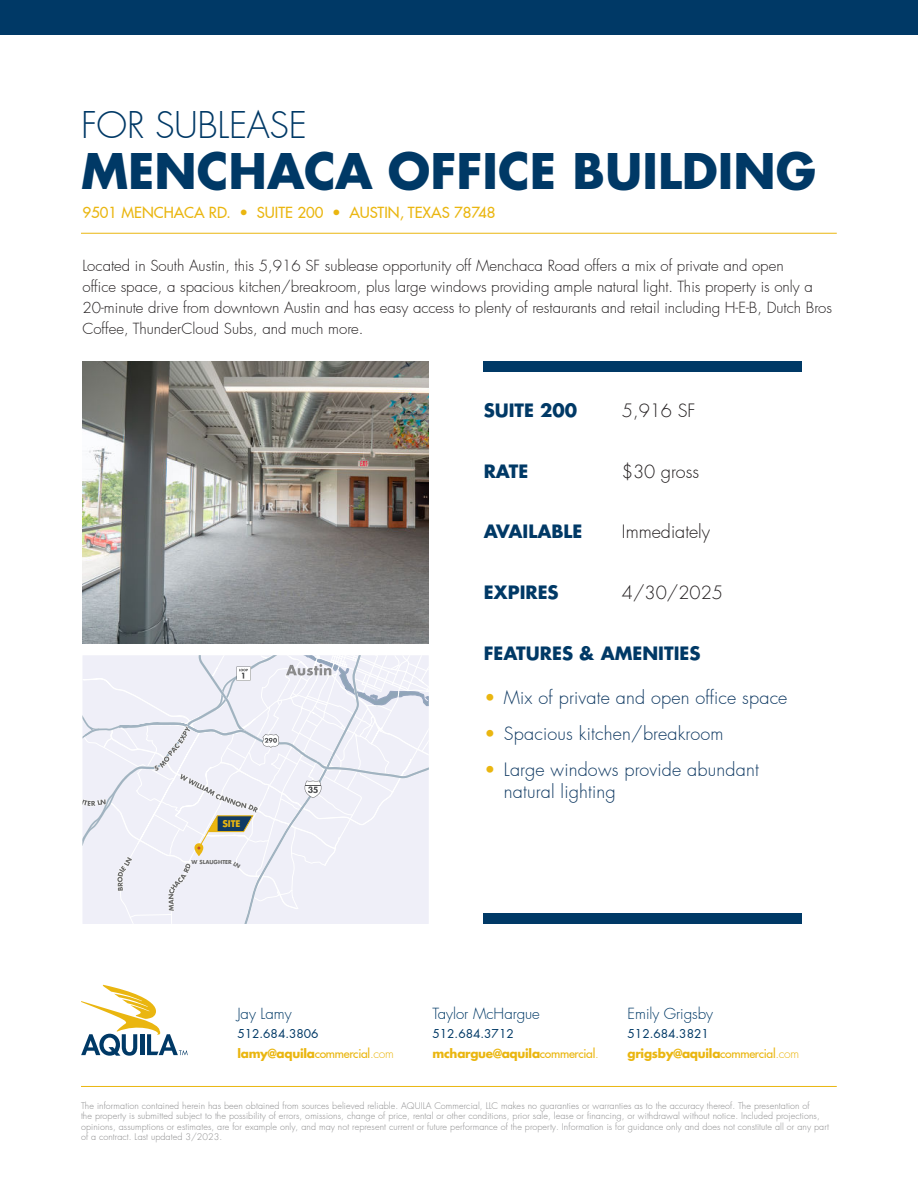
<style>
.page{position:relative;width:918px;height:1188px;background:#fff}
.page>*{position:absolute;margin:0;border:0;box-sizing:border-box;transform-origin:0 0}
.t1{font:700 48px "Futura LT Pro";color:#003966}
.t2{font:300 36px "Futura LT Pro";letter-spacing:-.01em;color:#003966}
.t3{font:300 18px/22.5px "Futura LT Pro";letter-spacing:.01em;color:#103a63}
.t4{font:700 18px "Futura LT Pro";color:#003966}
.t5{font:300 18px "Futura LT Pro";color:#231f20}
.t6{font:300 15px/21px "Futura LT Pro";color:#231f20}
.t7{font:500 15px "Futura LT Pro";color:#eab610}
.t8{font:300 15px "Futura LT Pro";color:#003966}
.t9{font:700 12px/19.5px "Futura LT Pro";letter-spacing:-.02em;color:#eab610}
.t10{font:12px/19.5px "Futura LT Pro";color:#003966}
.t11{font:300 9px/10.5px "Futura LT Pro";letter-spacing:.01em;color:#8b8b8c}
.t12{font:700 9px "Futura LT Pro";color:#eab610}
.t13{font:700 5.4px "Futura LT Pro";color:#6b6b6b}
.s1{font-weight:700;color:#eab610}
.s2{font-weight:500;color:#eab610}
.s3{font-weight:300;color:#eab610}
.s4{font-weight:400;color:#003966}
.s5{font-weight:500}
.s6{font-weight:300}
</style>
<div class="page">
<hr style="left:81px;top:233px;width:756px;height:1px;background:#eab610">
<svg style="left:81px;top:985px;width:107px;height:71px"></svg>
<hr style="left:81px;top:1086px;width:756px;height:1px;background:#eab610">
<div style="left:0;top:0;width:918px;height:35px;background:#003966"></div>
<div style="left:484px;top:361px;width:318px;height:11px;background:#003966"></div>
<img style="left:82px;top:361px;width:347px;height:282px">
<div style="left:484px;top:913px;width:318px;height:11px;background:#003966"></div>
<svg style="left:82px;top:655px;width:347px;height:269px"></svg>
<h2 class="t2" style="left:81px;top:106px;width:228px">FOR SUBLEASE</h2>
<h1 class="t1" style="left:81px;top:149px;width:737px">MENCHACA OFFICE BUILDING</h1>
<h3 class="t7" style="left:82px;top:205px;width:415px">9501 MENCHACA RD. • SUITE 200 • AUSTIN, TEXAS 78748</h3>
<p class="t6" style="left:82px;top:256px;width:751px">Located in South Austin, this 5,916 SF sublease opportunity off Menchaca Road offers a mix of private and open<br>office space, a spacious kitchen/breakroom, plus large windows providing ample natural light. This property is only a 20-minute drive from downtown Austin and has easy access to plenty of restaurants and retail including H-E-B, Dutch Bros Coffee, ThunderCloud Subs, and much more.</p>
<h3 class="t4" style="left:484px;top:402px;width:95px">SUITE 200</h3>
<h3 class="t5" style="left:622px;top:401px;width:75px">5,916 SF</h3>
<h3 class="t4" style="left:484px;top:463px;width:46px">RATE</h3>
<h3 class="t5" style="left:622px;top:462px;width:79px">$30 gross</h3>
<h3 class="t4" style="left:484px;top:523px;width:100px">AVAILABLE</h3>
<h3 class="t5" style="left:622px;top:523px;width:90px">Immediately</h3>
<h3 class="t4" style="left:484px;top:584px;width:77px">EXPIRES</h3>
<h3 class="t5" style="left:622px;top:583px;width:103px">4/30/2025</h3>
<p class="t12" style="left:222px;top:820px;width:20px">SITE</p>
<p class="t13" style="left:192px;top:859px;width:42px">W SLAUGHTER</p>
<h3 class="t4" style="left:484px;top:645px;width:218px">FEATURES &amp; AMENITIES</h3>
<h3 class="t3" style="left:484px;top:686px;width:305px"><span class="s1">•</span> Mix of private and open office space</h3>
<h3 class="t3" style="left:484px;top:723px;width:241px"><span class="s1">•</span> Spacious kitchen/breakroom</h3>
<h3 class="t3" style="left:504px;top:759px;width:256px;text-indent:-20px"><span class="s1">•</span> Large windows provide abundant natural lighting</h3>
<h3 class="t8" style="left:237px;top:1006px;width:56px">Jay Lamy</h3>
<h3 class="t10" style="left:237px;top:1025px;width:158px">512.684.3806 <span class="s1">lamy@aquila</span><span class="s2">commercial</span><span class="s3">.com</span></h3>
<h3 class="t8" style="left:432px;top:1006px;width:109px">Taylor McHargue</h3>
<h3 class="t9" style="left:432px;top:1025px;width:168px"><span class="s4">512.684.3712 </span>mchargue@aquila<span class="s5">commercial</span><span class="s6">.</span></h3>
<h3 class="t8" style="left:628px;top:1006px;width:87px">Emily Grigsby</h3>
<h3 class="t9" style="left:628px;top:1025px;width:173px"><span class="s4">512.684.3821 </span>grigsby@aquila<span class="s5">commercial</span><span class="s6">.com</span></h3>
<p class="t11" style="left:81px;top:1101px;width:749px">The information contained herein has been obtained from sources believed reliable. AQUILA Commercial, LLC makes no guaranties or warranties as to the accuracy thereof. The presentation of<br>the property is submitted subject to the possibility of errors, omissions, change of price, rental or other conditions, prior sale, lease or financing, or withdrawal without notice. Included projections, opinions, assumptions or estimates, are for example only, and may not represent current or future performance of the property. Information is for guidance only and does not constitute all or any part of a contract. Last updated 3/2023.</p>
</div>
